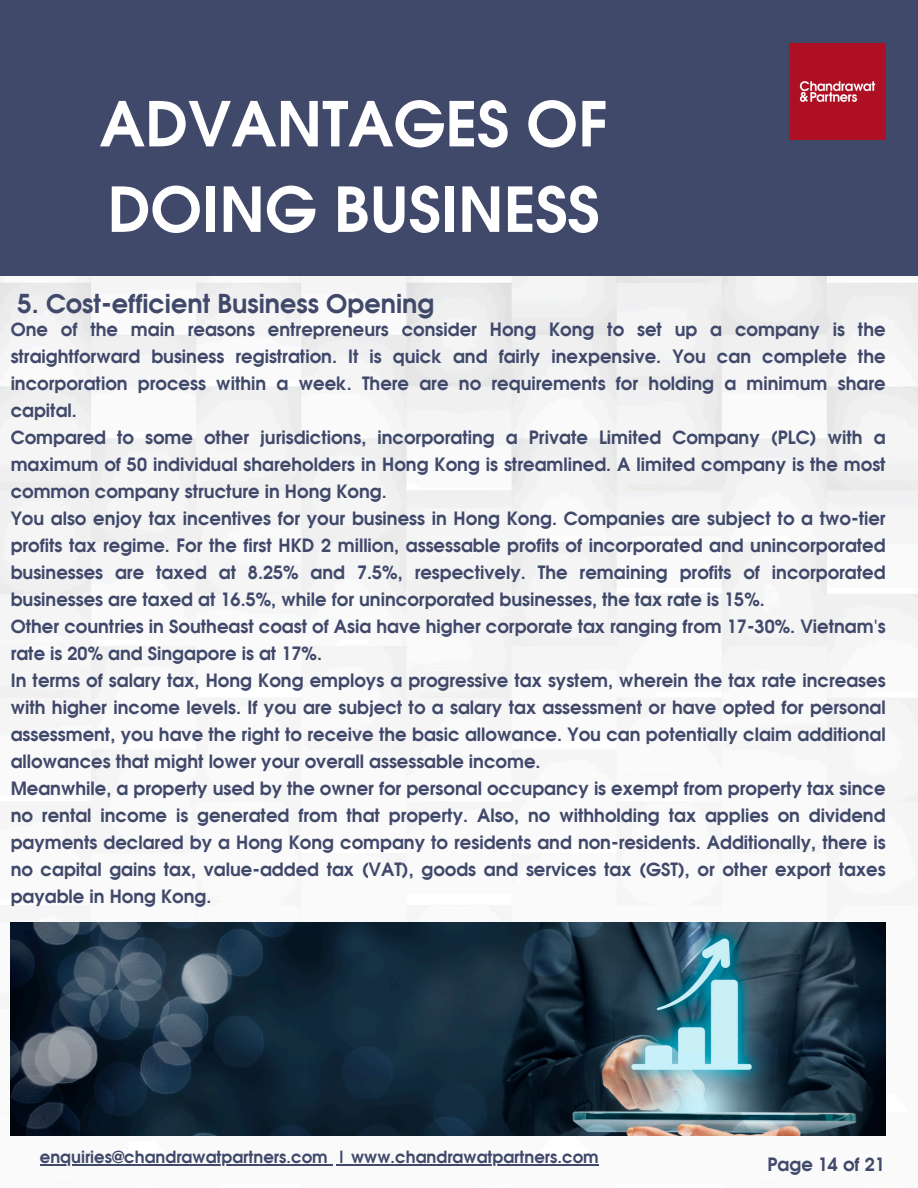
<style>
.page{position:relative;width:918px;height:1188px;background:#fff}
.page>*{position:absolute;margin:0;border:0;box-sizing:border-box;transform-origin:0 0}
.t1{font:600 61.5px/85.5px "Avant Garde";color:#fff}
.t2{font:600 25.5px "Avant Garde";color:#41496b}
.t3{font:600 18px/27px "Avant Garde";color:#41496b;text-align:justify}
.t4{font:600 16.5px "Avant Garde";color:#41496b}
</style>
<div class="page">
<img style="left:0;top:275px;width:918px;height:891px">
<div style="left:0;top:0;width:918px;height:275px;background:#41496b"></div>
<img style="left:790px;top:44px;width:95px;height:95px">
<img style="left:11px;top:923px;width:875px;height:212px">
<hr style="left:40px;top:1164px;width:288px;height:1px;background:#41496b">
<hr style="left:337px;top:1164px;width:262px;height:1px;background:#41496b">
<p class="t1" style="left:100px;top:85px;width:510px">ADVANTAGES OF<br>DOING BUSINESS</p>
<h1 class="t2" style="left:18px;top:293px;width:418px">5. Cost-efficient Business Opening</h1>
<p class="t3" style="left:11px;top:317px;width:877px">One of the main reasons entrepreneurs consider Hong Kong to set up a company is the straightforward business registration. It is quick and fairly inexpensive. You can complete the incorporation process within a week. There are no requirements for holding a minimum share capital.</p>
<h2 class="t3" style="left:11px;top:425px;width:877px">Compared to some other jurisdictions, incorporating a Private Limited Company (PLC) with a maximum of 50 individual shareholders in Hong Kong is streamlined. A limited company is the most common company structure in Hong Kong.</h2>
<p class="t3" style="left:11px;top:506px;width:877px">You also enjoy tax incentives for your business in Hong Kong. Companies are subject to a two-tier profits tax regime. For the first HKD 2 million, assessable profits of incorporated and unincorporated businesses are taxed at 8.25% and 7.5%, respectively. The remaining profits of incorporated businesses are taxed at 16.5%, while for unincorporated businesses, the tax rate is 15%.</p>
<p class="t3" style="left:11px;top:614px;width:877px">Other countries in Southeast coast of Asia have higher corporate tax ranging from 17-30%. Vietnam's rate is 20% and Singapore is at 17%.</p>
<p class="t3" style="left:11px;top:668px;width:877px">In terms of salary tax, Hong Kong employs a progressive tax system, wherein the tax rate increases with higher income levels. If you are subject to a salary tax assessment or have opted for personal assessment, you have the right to receive the basic allowance. You can potentially claim additional allowances that might lower your overall assessable income.</p>
<p class="t3" style="left:11px;top:776px;width:877px">Meanwhile, a property used by the owner for personal occupancy is exempt from property tax since no rental income is generated from that property. Also, no withholding tax applies on dividend payments declared by a Hong Kong company to residents and non-residents. Additionally, there is no capital gains tax, value-added tax (VAT), goods and services tax (GST), or other export taxes payable in Hong Kong.</p>
<p class="t4" style="left:40px;top:1150px;width:289px">enquiries@chandrawatpartners.com</p>
<p class="t4" style="left:337px;top:1150px;width:264px">| www.chandrawatpartners.com</p>
<p class="t3" style="left:768px;top:1152px;width:119px">Page 14 of 21</p>
</div>
